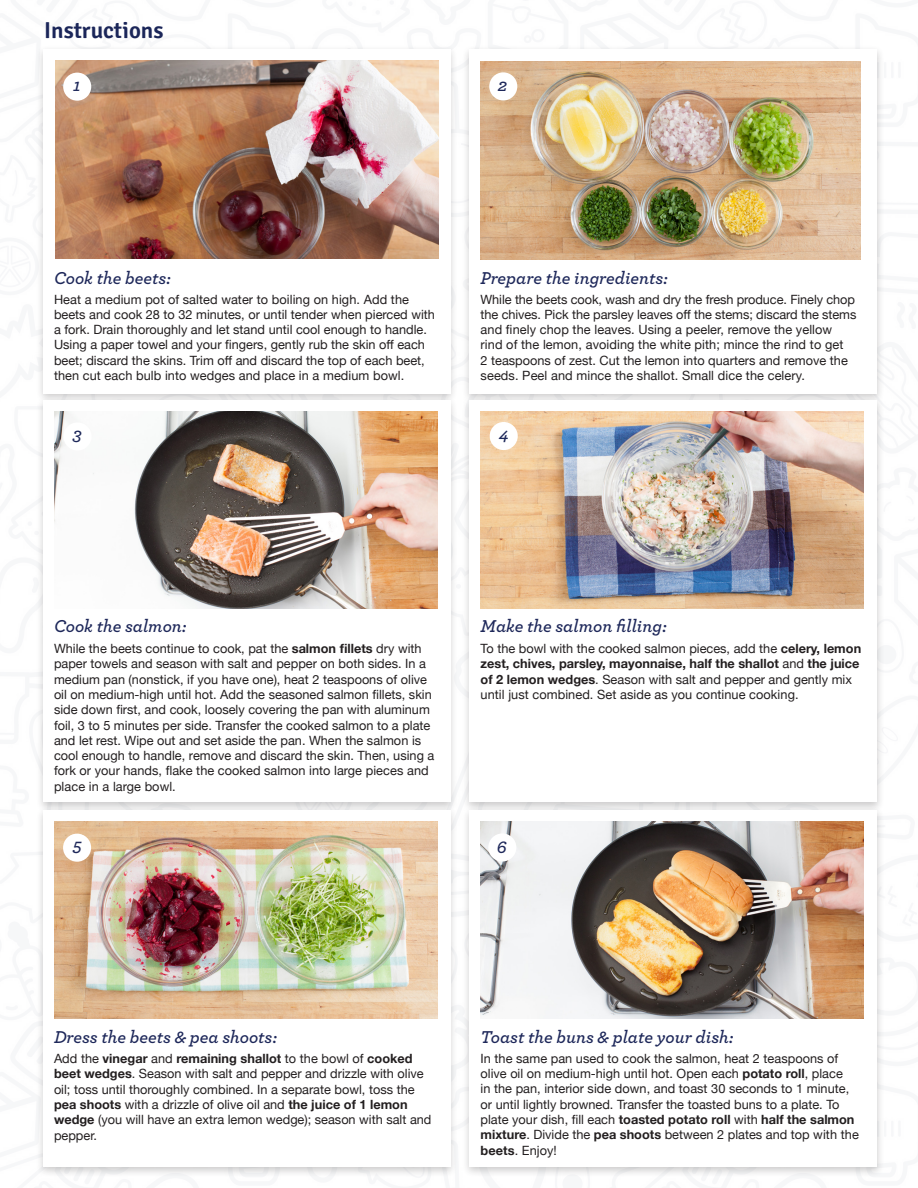
<style>
.page{position:relative;width:918px;height:1188px;background:#fff}
.page>*{position:absolute;margin:0;border:0;box-sizing:border-box;transform-origin:0 0}
.t1{font:600 22.8px "Signika";color:#1b2659}
.t2{font:italic 600 18px "Archer";color:#1e285a}
.t3{font:12.75px/15.3px "Helvetica Neue";color:#231f20}
.s1{font-weight:700}
</style>
<div class="page">
<div style="left:35px;top:45px;width:423px;height:359px;background:#231f20;opacity:.23"></div>
<div style="left:43px;top:49px;width:407px;height:344px;background:#fff"></div>
<div style="left:35px;top:396px;width:423px;height:417px;background:#231f20;opacity:.23"></div>
<div style="left:43px;top:401px;width:407px;height:401px;background:#fff"></div>
<div style="left:35px;top:806px;width:423px;height:372px;background:#231f20;opacity:.23"></div>
<div style="left:43px;top:811px;width:407px;height:356px;background:#fff"></div>
<div style="left:462px;top:45px;width:423px;height:359px;background:#231f20;opacity:.23"></div>
<div style="left:470px;top:49px;width:407px;height:344px;background:#fff"></div>
<div style="left:462px;top:396px;width:423px;height:417px;background:#231f20;opacity:.23"></div>
<div style="left:470px;top:401px;width:407px;height:401px;background:#fff"></div>
<div style="left:462px;top:806px;width:423px;height:372px;background:#231f20;opacity:.23"></div>
<div style="left:470px;top:811px;width:407px;height:356px;background:#fff"></div>
<img style="left:481px;top:821px;width:383px;height:198px">
<img style="left:54px;top:821px;width:383px;height:198px">
<img style="left:481px;top:411px;width:383px;height:198px">
<img style="left:54px;top:411px;width:383px;height:198px">
<img style="left:481px;top:61px;width:380px;height:198px">
<img style="left:55px;top:61px;width:384px;height:197px">
<div style="left:63px;top:73px;width:28px;height:28px;background:#fff;border-radius:50%"></div>
<div style="left:64px;top:422px;width:28px;height:29px;background:#fff;border-radius:50%"></div>
<div style="left:63px;top:834px;width:28px;height:28px;background:#fff;border-radius:50%"></div>
<div style="left:489px;top:72px;width:28px;height:28px;background:#fff;border-radius:50%"></div>
<div style="left:490px;top:422px;width:28px;height:28px;background:#fff;border-radius:50%"></div>
<div style="left:488px;top:833px;width:28px;height:29px;background:#fff;border-radius:50%"></div>
<p class="t1" style="left:44px;top:17px;width:121px">Instructions</p>
<p class="t2" style="left:73px;top:71px;width:9px">1</p>
<p class="t2" style="left:498px;top:71px;width:11px">2</p>
<p class="t2" style="left:54px;top:264px;width:118px">Cook the beets:</p>
<p class="t2" style="left:481px;top:264px;width:189px">Prepare the ingredients:</p>
<p class="t3" style="left:54px;top:292px;width:382px">Heat a medium pot of salted water to boiling on high. Add the beets and cook 28 to 32 minutes, or until tender when pierced with a fork. Drain thoroughly and let stand until cool enough to handle.<br>Using a paper towel and your fingers, gently rub the skin off each beet; discard the skins. Trim off and discard the top of each beet, then cut each bulb into wedges and place in a medium bowl.</p>
<p class="t3" style="left:481px;top:292px;width:377px">While the beets cook, wash and dry the fresh produce. Finely chop the chives. Pick the parsley leaves off the stems; discard the stems and finely chop the leaves. Using a peeler, remove the yellow rind of the lemon, avoiding the white pith; mince the rind to get<br>2 teaspoons of zest. Cut the lemon into quarters and remove the seeds. Peel and mince the shallot. Small dice the celery.</p>
<p class="t2" style="left:73px;top:420px;width:10px">3</p>
<p class="t2" style="left:499px;top:420px;width:12px">4</p>
<p class="t2" style="left:54px;top:612px;width:134px">Cook the salmon:</p>
<p class="t2" style="left:481px;top:612px;width:188px">Make the salmon filling:</p>
<p class="t3" style="left:54px;top:642px;width:382px">While the beets continue to cook, pat the <span class="s1">salmon fillets</span> dry with paper towels and season with salt and pepper on both sides. In a medium pan (nonstick, if you have one), heat 2 teaspoons of olive oil on medium-high until hot. Add the seasoned salmon fillets, skin side down first, and cook, loosely covering the pan with aluminum foil, 3 to 5 minutes per side. Transfer the cooked salmon to a plate and let rest. Wipe out and set aside the pan. When the salmon is cool enough to handle, remove and discard the skin. Then, using a fork or your hands, flake the cooked salmon into large pieces and place in a large bowl.</p>
<p class="t2" style="left:73px;top:831px;width:10px">5</p>
<p class="t3" style="left:481px;top:642px;width:382px">To the bowl with the cooked salmon pieces, add the <span class="s1">celery, lemon zest, chives, parsley, mayonnaise, half the shallot</span> and <span class="s1">the juice of 2 lemon wedges</span>. Season with salt and pepper and gently mix until just combined. Set aside as you continue cooking.</p>
<p class="t2" style="left:497px;top:834px;width:11px">6</p>
<p class="t2" style="left:54px;top:1023px;width:224px">Dress the beets &amp; pea shoots:</p>
<p class="t2" style="left:481px;top:1023px;width:254px">Toast the buns &amp; plate your dish:</p>
<p class="t3" style="left:54px;top:1052px;width:379px">Add the <span class="s1">vinegar</span> and <span class="s1">remaining shallot</span> to the bowl of <span class="s1">cooked beet wedges</span>. Season with salt and pepper and drizzle with olive oil; toss until thoroughly combined. In a separate bowl, toss the <span class="s1">pea shoots</span> with a drizzle of olive oil and <span class="s1">the juice of 1 lemon wedge</span> (you will have an extra lemon wedge); season with salt and pepper.</p>
<p class="t3" style="left:481px;top:1051px;width:380px">In the same pan used to cook the salmon, heat 2 teaspoons of olive oil on medium-high until hot. Open each <span class="s1">potato roll</span>, place<br>in the pan, interior side down, and toast 30 seconds to 1 minute, or until lightly browned. Transfer the toasted buns to a plate. To plate your dish, fill each <span class="s1">toasted potato roll</span> with <span class="s1">half the salmon mixture</span>. Divide the <span class="s1">pea shoots</span> between 2 plates and top with the <span class="s1">beets</span>. Enjoy!</p>
</div>
